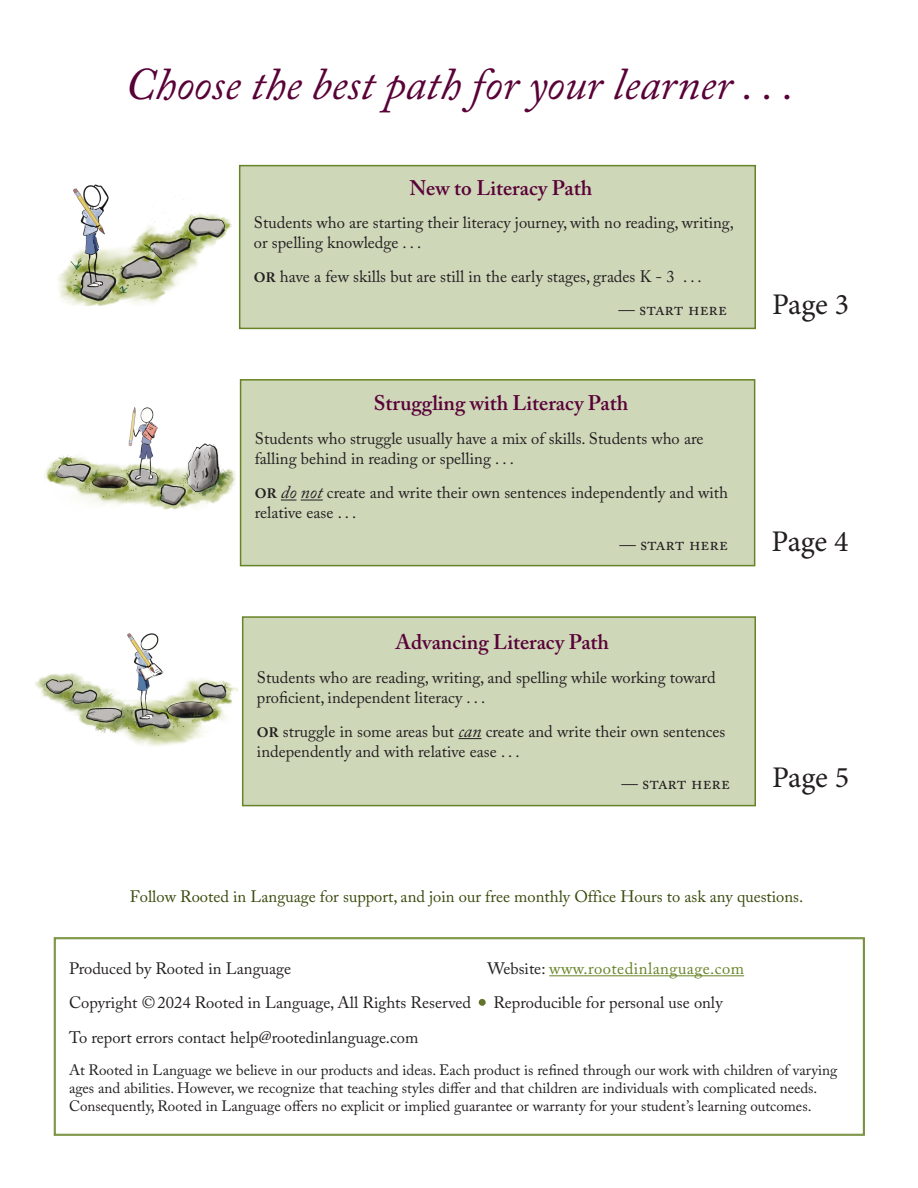
<style>
.page{position:relative;width:918px;height:1188px;background:#fff}
.page>*{position:absolute;margin:0;border:0;box-sizing:border-box;transform-origin:0 0}
.Ed_Questions{font:italic 45px "Adobe Caslon Pro";color:#590238}
.t1{font:30px "Minion Pro";letter-spacing:-.01em;color:#231f20}
.Section_Title{font:600 21px "Adobe Caslon Pro";color:#590238}
.Regular_print{font:18px "Adobe Caslon Pro";letter-spacing:-.005em;color:#231f20}
.Regular_print-2{font:16.5px/19.8px "Adobe Caslon Pro";color:#231f20}
.t2{font:16.5px "Adobe Caslon Pro";color:#384a0c}
.Regular_print-3{font:16.5px "Adobe Caslon Pro";letter-spacing:.03em;color:#668326}
.Regular_print-4{font:15px/18px "Adobe Caslon Pro";color:#231f20}
.s1{font-weight:700;font-size:13.65px}
.s2{font-size:16.5px}
.s3{font-style:italic;font-size:18px}
.s4{color:#231f20}
.s5{color:#62732a}
</style>
<div class="page">
<svg style="left:54px;top:937px;width:811px;height:199px"></svg>
<div style="left:55px;top:939px;width:809px;height:196px;border:1px solid #668326"></div>
<img style="left:57px;top:184px;width:174px;height:122px">
<div style="left:240px;top:166px;width:515px;height:162px;background:#cfd7b9"></div>
<div style="left:239px;top:165px;width:517px;height:164px;border:2px solid #668326"></div>
<div style="left:241px;top:380px;width:514px;height:186px;background:#cfd7b9"></div>
<svg style="left:281px;top:500px;width:42px;height:1px"></svg>
<div style="left:240px;top:379px;width:515px;height:187px;border:2px solid #668326"></div>
<div style="left:243px;top:617px;width:512px;height:189px;background:#cfd7b9"></div>
<svg style="left:458px;top:738px;width:23px;height:1px"></svg>
<div style="left:242px;top:616px;width:514px;height:190px;border:2px solid #668326"></div>
<img style="left:44px;top:407px;width:191px;height:103px">
<img style="left:35px;top:633px;width:202px;height:113px">
<p class="Ed_Questions" style="left:125px;top:57px;width:670px">Choose the best path for your learner . . .</p>
<p class="Section_Title" style="left:410px;top:175px;width:184px">New to Literacy Path</p>
<p class="Regular_print-2" style="left:254px;top:213px;width:482px">Students who are starting their literacy journey, with no reading, writing, or spelling knowledge . . .</p>
<p class="Regular_print-2" style="left:254px;top:267px;width:449px"><span class="s1">OR</span> have a few skills but are still in the early stages, grades K - 3 . . .</p>
<p class="Regular_print" style="left:618px;top:298px;width:110px"><span class="s2">—</span> start here</p>
<p class="Section_Title" style="left:374px;top:391px;width:256px">Struggling with Literacy Path</p>
<p class="Regular_print-2" style="left:255px;top:429px;width:450px">Students who struggle usually have a mix of skills. Students who are falling behind in reading or spelling . . .</p>
<p class="Regular_print-2" style="left:255px;top:483px;width:475px"><span class="s1">OR</span> <span class="s3">do not</span> create and write their own sentences independently and with relative ease . . .</p>
<p class="Regular_print" style="left:619px;top:534px;width:110px"><span class="s2">—</span> start here</p>
<p class="Section_Title" style="left:396px;top:630px;width:215px">Advancing Literacy Path</p>
<p class="Regular_print-2" style="left:257px;top:667px;width:460px">Students who are reading, writing, and spelling while working toward proficient, independent literacy . . .</p>
<p class="Regular_print-2" style="left:257px;top:721px;width:470px"><span class="s1">OR</span> struggle in some areas but <span class="s3">can</span> create and write their own sentences independently and with relative ease . . .</p>
<p class="Regular_print" style="left:621px;top:772px;width:110px"><span class="s2">—</span> start here</p>
<p class="t1" style="left:772px;top:285px;width:79px">Page 3</p>
<p class="t1" style="left:771px;top:522px;width:79px">Page 4</p>
<p class="t1" style="left:772px;top:757px;width:79px">Page 5</p>
<p class="t2" style="left:130px;top:886px;width:675px">Follow Rooted in Language for support, and join our free monthly Office Hours to ask any questions.</p>
<p class="Regular_print-2" style="left:69px;top:959px;width:224px">Produced by Rooted in Language</p>
<p class="Regular_print-3" style="left:488px;top:959px;width:258px"><span class="s4">Website:</span> www.rootedinlanguage.com</p>
<p class="Regular_print-2" style="left:69px;top:993px;width:655px">Copyright © 2024 Rooted in Language, All Rights Reserved <span class="s5">•</span> Reproducible for personal use only</p>
<p class="Regular_print-2" style="left:69px;top:1027px;width:351px">To report errors contact help@rootedinlanguage.com</p>
<p class="Regular_print-4" style="left:69px;top:1061px;width:770px">At Rooted in Language we believe in our products and ideas. Each product is refined through our work with children of varying ages and abilities. However, we recognize that teaching styles differ and that children are individuals with complicated needs.<br>Consequently, Rooted in Language offers no explicit or implied guarantee or warranty for your student’s learning outcomes.</p>
</div>
